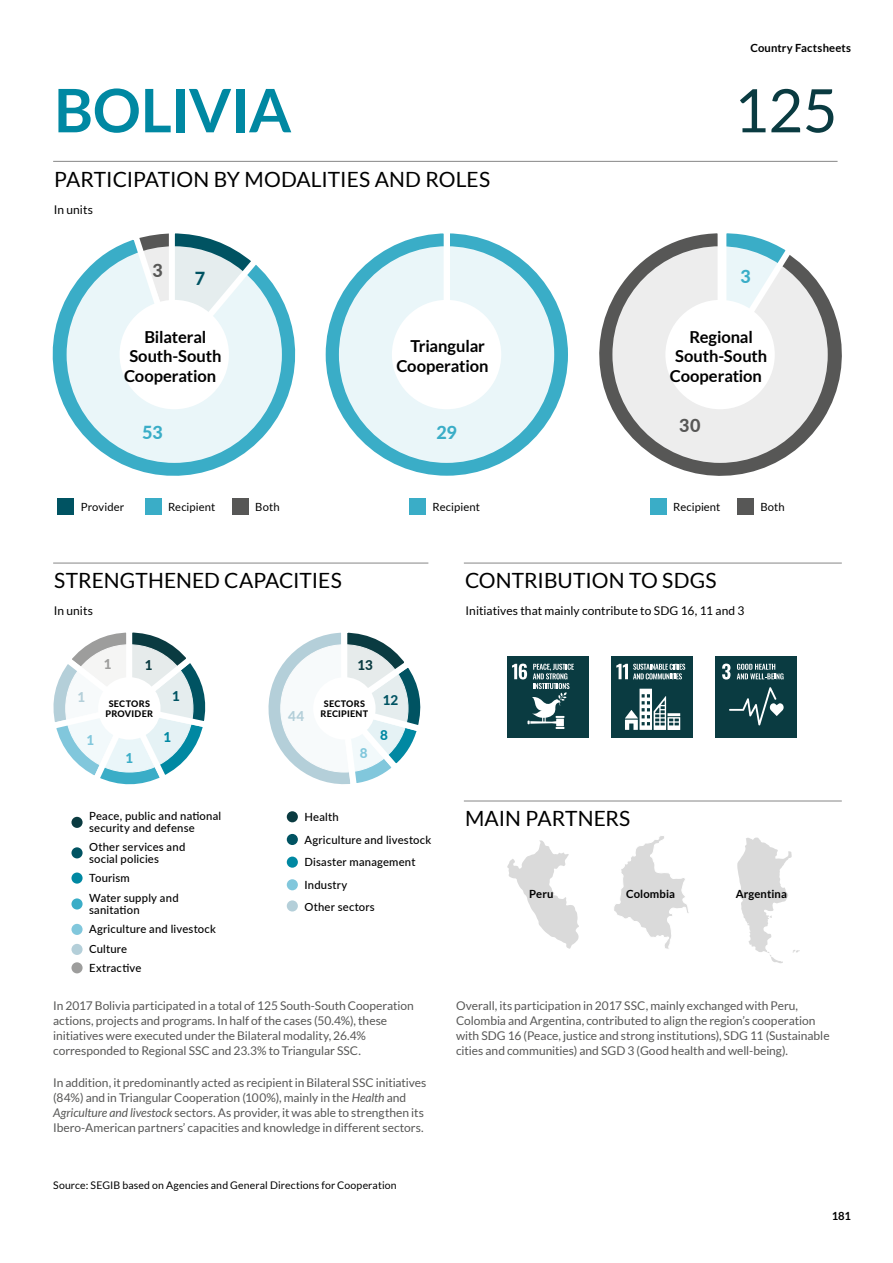
<style>
.page{position:relative;width:893px;height:1263px;background:#fff}
.page>*{position:absolute;margin:0;border:0;box-sizing:border-box;transform-origin:0 0}
.t1{font:700 60px "Lato";letter-spacing:-.01em;color:#0088a2}
.t2{font:60px "Lato";color:#0a3b41}
.t3{font:21px "Lato";color:#000}
.t4{font:800 18px "Lato";color:#3aadc7}
.t5{font:800 18px "Lato";color:#575756}
.t6{font:800 18px "Lato";color:#005362}
.t7{font:700 16.5px/19.5px "Lato";letter-spacing:-.005em;color:#000;text-align:center}
.t8{font:800 13.5px "Lato";color:#b4cfd9}
.t9{font:800 13.5px "Lato";color:#005362}
.t10{font:800 13.5px "Lato";color:#0a3b41}
.t11{font:800 13.5px "Lato";color:#81c7dc}
.t12{font:800 13.5px "Lato";color:#0088a2}
.t13{font:800 13.5px "Lato";color:#9d9d9c}
.t14{font:800 13.5px "Lato";color:#3aadc7}
.t15{font:12px/15px "Lato";letter-spacing:-.005em;color:#575756}
.t16{font:12px "Lato";letter-spacing:.005em;color:#000}
.t17{font:500 11.25px/12px "Lato";letter-spacing:.02em;color:#000}
.t18{font:11.25px "Lato";letter-spacing:.005em;color:#000}
.t19{font:700 11.25px "Lato";letter-spacing:.01em;color:#000}
.t20{font:10.5px "Lato";letter-spacing:.015em;color:#000}
.t21{font:800 9px/10.8px "Lato";letter-spacing:.03em;color:#000;text-align:center}
.s1{font-style:italic}
</style>
<div class="page">
<svg style="left:53px;top:632px;width:153px;height:153px"></svg>
<svg style="left:268px;top:632px;width:153px;height:153px"></svg>
<svg style="left:599px;top:233px;width:243px;height:243px"></svg>
<svg style="left:715px;top:233px;width:83px;height:47px"></svg>
<svg style="left:323px;top:230px;width:248px;height:249px;background:#63bed2"></svg>
<div style="left:320px;top:227px;width:254px;height:255px;border:6px solid #fff;border-radius:124px"></div>
<svg style="left:737px;top:837px;width:63px;height:126px"></svg>
<svg style="left:507px;top:840px;width:72px;height:109px"></svg>
<svg style="left:52px;top:242px;width:244px;height:234px"></svg>
<svg style="left:126px;top:233px;width:138px;height:62px"></svg>
<div style="left:613px;top:247px;width:214px;height:215px;background:#ededed;border-radius:50%"></div>
<div style="left:68px;top:247px;width:213px;height:215px;background:#eaf6f9;border-radius:50%"></div>
<div style="left:340px;top:247px;width:213px;height:215px;background:#eaf6f9;border-radius:50%"></div>
<svg style="left:281px;top:645px;width:127px;height:127px"></svg>
<svg style="left:66px;top:645px;width:127px;height:127px;fill:#f2f6f9"></svg>
<div style="left:71px;top:847px;width:12px;height:11px;background:#005362;border-radius:50%"></div>
<div style="left:287px;top:834px;width:11px;height:11px;background:#005362;border-radius:50%"></div>
<div style="left:71px;top:817px;width:12px;height:11px;background:#0a3b41;border-radius:50%"></div>
<div style="left:287px;top:811px;width:11px;height:11px;background:#0a3b41;border-radius:50%"></div>
<svg style="left:71px;top:872px;width:12px;height:12px"></svg>
<div style="left:287px;top:856px;width:11px;height:12px;background:#0088a2;border-radius:50%"></div>
<div style="left:71px;top:924px;width:12px;height:11px;background:#81c7dc;border-radius:50%"></div>
<div style="left:71px;top:898px;width:12px;height:11px;background:#3aadc7;border-radius:50%"></div>
<div style="left:71px;top:944px;width:12px;height:11px;background:#b4cfd9;border-radius:50%"></div>
<div style="left:71px;top:962px;width:12px;height:11px;background:#9d9d9c;border-radius:50%"></div>
<div style="left:287px;top:879px;width:11px;height:11px;background:#81c7dc;border-radius:50%"></div>
<div style="left:287px;top:900px;width:11px;height:11px;background:#b4cfd9;border-radius:50%"></div>
<hr style="left:53px;top:161px;width:784px;height:1px;background:#878787">
<hr style="left:53px;top:563px;width:375px;height:1px;background:#878787">
<hr style="left:464px;top:563px;width:378px;height:1px;background:#878787">
<hr style="left:464px;top:801px;width:378px;height:1px;background:#878787">
<svg style="left:614px;top:836px;width:75px;height:113px"></svg>
<div style="left:665px;top:300px;width:110px;height:109px;background:#fff;border-radius:50%"></div>
<div style="left:120px;top:300px;width:109px;height:109px;background:#fff;border-radius:50%"></div>
<div style="left:392px;top:300px;width:109px;height:109px;background:#fff;border-radius:50%"></div>
<div style="left:313px;top:677px;width:63px;height:63px;background:#fff;border-radius:50%"></div>
<div style="left:98px;top:677px;width:63px;height:63px;background:#fff;border-radius:50%"></div>
<div style="left:58px;top:498px;width:16px;height:17px;background:#005362"></div>
<div style="left:145px;top:498px;width:17px;height:17px;background:#3aadc7"></div>
<div style="left:232px;top:498px;width:17px;height:17px;background:#575756"></div>
<div style="left:650px;top:498px;width:17px;height:17px;background:#3aadc7"></div>
<div style="left:737px;top:498px;width:17px;height:17px;background:#575756"></div>
<div style="left:409px;top:498px;width:17px;height:17px;background:#3aadc7"></div>
<div style="left:611px;top:657px;width:81px;height:81px;background:#0a3b41"></div>
<svg style="left:616px;top:664px;width:69px;height:15px"></svg>
<svg style="left:625px;top:689px;width:55px;height:41px"></svg>
<div style="left:716px;top:657px;width:81px;height:81px;background:#0a3b41"></div>
<svg style="left:722px;top:664px;width:8px;height:15px"></svg>
<svg style="left:737px;top:664px;width:47px;height:15px"></svg>
<svg style="left:729px;top:687px;width:55px;height:38px"></svg>
<div style="left:507px;top:657px;width:81px;height:81px;background:#0a3b41"></div>
<svg style="left:512px;top:664px;width:62px;height:65px"></svg>
<p class="t19" style="left:750px;top:41px;width:102px">Country Factsheets</p>
<h1 class="t1" style="left:54px;top:76px;width:239px">BOLIVIA</h1>
<h1 class="t2" style="left:734px;top:77px;width:105px">125</h1>
<h2 class="t3" style="left:54px;top:167px;width:437px">PARTICIPATION BY MODALITIES AND ROLES</h2>
<p class="t16" style="left:54px;top:203px;width:41px">In units</p>
<h3 class="t5" style="left:153px;top:258px;width:12px">3</h3>
<h3 class="t6" style="left:195px;top:265px;width:12px">7</h3>
<h3 class="t7" style="left:124px;top:327px;width:99px">Bilateral<br>South-South<br>Cooperation</h3>
<h3 class="t7" style="left:396px;top:336px;width:94px;text-align:right">Triangular<br>Cooperation</h3>
<h3 class="t4" style="left:142px;top:419px;width:22px">53</h3>
<h3 class="t4" style="left:436px;top:419px;width:22px">29</h3>
<h3 class="t4" style="left:740px;top:263px;width:12px">3</h3>
<h3 class="t7" style="left:670px;top:327px;width:99px">Regional<br>South-South<br>Cooperation</h3>
<h3 class="t5" style="left:679px;top:412px;width:23px">30</h3>
<p class="t18" style="left:81px;top:500px;width:45px">Provider</p>
<p class="t18" style="left:168px;top:500px;width:49px">Recipient</p>
<p class="t18" style="left:255px;top:500px;width:26px">Both</p>
<p class="t18" style="left:433px;top:500px;width:49px">Recipient</p>
<p class="t18" style="left:673px;top:500px;width:49px">Recipient</p>
<p class="t18" style="left:760px;top:500px;width:26px">Both</p>
<h2 class="t3" style="left:54px;top:569px;width:289px">STRENGTHENED CAPACITIES</h2>
<h2 class="t3" style="left:465px;top:569px;width:253px">CONTRIBUTION TO SDGS</h2>
<p class="t16" style="left:54px;top:604px;width:41px">In units</p>
<p class="t16" style="left:466px;top:604px;width:280px">Initiatives that mainly contribute to SDG 16, 11 and 3</p>
<p class="t8" style="left:78px;top:687px;width:9px">1</p>
<p class="t11" style="left:87px;top:730px;width:9px">1</p>
<p class="t13" style="left:104px;top:654px;width:9px">1</p>
<p class="t10" style="left:145px;top:655px;width:9px">1</p>
<p class="t10" style="left:358px;top:655px;width:17px">13</p>
<p class="t21" style="left:106px;top:697px;width:49px">SECTORS<br>PROVIDER</p>
<p class="t9" style="left:172px;top:686px;width:9px">1</p>
<p class="t8" style="left:288px;top:706px;width:18px">44</p>
<p class="t21" style="left:321px;top:697px;width:49px">SECTORS<br>RECIPIENT</p>
<p class="t9" style="left:383px;top:690px;width:17px">12</p>
<p class="t14" style="left:125px;top:748px;width:9px">1</p>
<p class="t12" style="left:164px;top:727px;width:9px">1</p>
<p class="t12" style="left:380px;top:725px;width:9px">8</p>
<p class="t11" style="left:360px;top:743px;width:9px">8</p>
<p class="t17" style="left:89px;top:810px;width:134px">Peace, public and national security and defense</p>
<p class="t17" style="left:89px;top:841px;width:98px">Other services and social policies</p>
<p class="t17" style="left:89px;top:872px;width:42px">Tourism</p>
<p class="t17" style="left:89px;top:891px;width:91px">Water supply and sanitation</p>
<p class="t17" style="left:89px;top:922px;width:128px">Agriculture and livestock</p>
<p class="t17" style="left:89px;top:938px;width:54px;line-height:19.6px">Culture<br>Extractive</p>
<p class="t17" style="left:304px;top:811px;width:36px">Health</p>
<p class="t17" style="left:304px;top:833px;width:128px">Agriculture and livestock</p>
<p class="t17" style="left:304px;top:855px;width:112px">Disaster management</p>
<p class="t17" style="left:304px;top:874px;width:72px;line-height:21.1px">Industry<br>Other sectors</p>
<p class="t15" style="left:53px;top:997px;width:362px">In 2017 Bolivia participated in a total of 125 South-South Cooperation actions, projects and programs. In half of the cases (50.4%), these initiatives were executed under the Bilateral modality, 26.4% corresponded to Regional SSC and 23.3% to Triangular SSC.</p>
<p class="t15" style="left:53px;top:1074px;width:375px">In addition, it predominantly acted as recipient in Bilateral SSC initiatives (84%) and in Triangular Cooperation (100%), mainly in the <span class="s1">Health</span> and <span class="s1">Agriculture and livestock</span> sectors. As provider, it was able to strengthen its Ibero-American partners’ capacities and knowledge in different sectors.</p>
<p class="t20" style="left:53px;top:1179px;width:345px">Source: SEGIB based on Agencies and General Directions for Cooperation</p>
<h2 class="t3" style="left:465px;top:807px;width:167px">MAIN PARTNERS</h2>
<p class="t19" style="left:529px;top:888px;width:26px">Peru</p>
<p class="t19" style="left:626px;top:888px;width:50px">Colombia</p>
<p class="t19" style="left:736px;top:888px;width:53px">Argentina</p>
<p class="t15" style="left:456px;top:997px;width:375px">Overall, its participation in 2017 SSC, mainly exchanged with Peru, Colombia and Argentina, contributed to align the region’s cooperation with SDG 16 (Peace, justice and strong institutions), SDG 11 (Sustainable cities and communities) and SGD 3 (Good health and well-being).</p>
<p class="t19" style="left:832px;top:1210px;width:21px">181</p>
</div>
